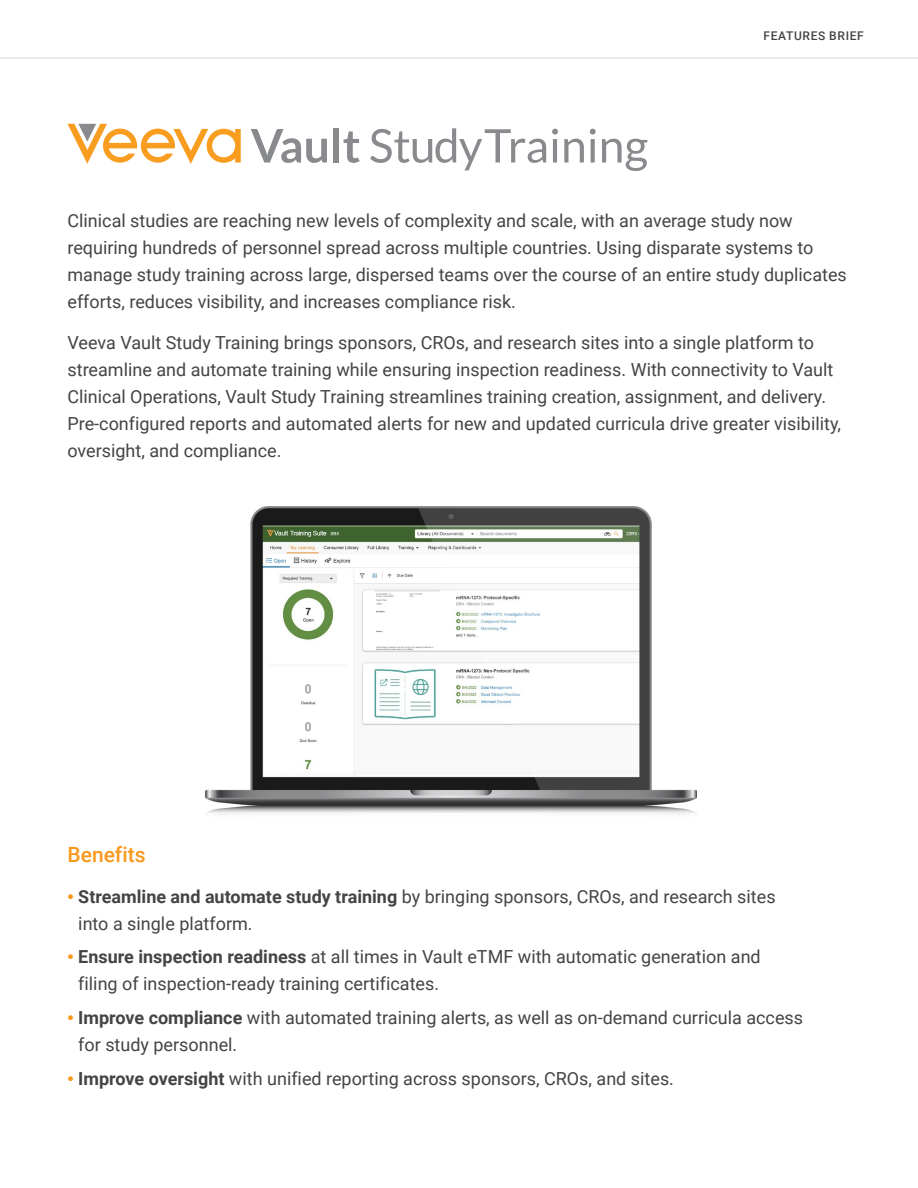
<style>
.page{position:relative;width:918px;height:1188px;background:#fff}
.page>*{position:absolute;margin:0;border:0;box-sizing:border-box;transform-origin:0 0}
.t1{font:500 21px "Roboto";color:#f8991d}
.t2{font:18px/27px "Roboto";color:#444}
.t3{font:500 12px "Roboto";letter-spacing:.055em;color:#444}
.s1{font-family:"Arial MT Std";font-weight:500;color:#f8991d}
.s2{font-weight:700}
</style>
<div class="page">
<hr style="left:0;top:58px;width:918px;height:1px;background:#d9d9d9">
<img style="left:206px;top:507px;width:491px;height:308px">
<svg style="left:68px;top:124px;width:173px;height:40px"></svg>
<svg style="left:370px;top:128px;width:176px;height:42px"></svg>
<svg style="left:552px;top:129px;width:6px;height:34px"></svg>
<svg style="left:564px;top:139px;width:20px;height:24px"></svg>
<svg style="left:590px;top:129px;width:6px;height:34px"></svg>
<svg style="left:602px;top:139px;width:45px;height:32px"></svg>
<svg style="left:251px;top:129px;width:76px;height:34px"></svg>
<div style="left:333px;top:128px;width:6px;height:35px;background:#888a8d"></div>
<svg style="left:344px;top:131px;width:16px;height:32px"></svg>
<p class="t3" style="left:764px;top:27px;width:102px">FEATURES BRIEF</p>
<p class="t2" style="left:68px;top:207px;width:781px">Clinical studies are reaching new levels of complexity and scale, with an average study now requiring hundreds of personnel spread across multiple countries. Using disparate systems to manage study training across large, dispersed teams over the course of an entire study duplicates efforts, reduces visibility, and increases compliance risk.</p>
<p class="t2" style="left:68px;top:328px;width:775px">Veeva Vault Study Training brings sponsors, CROs, and research sites into a single platform to streamline and automate training while ensuring inspection readiness. With connectivity to Vault Clinical Operations, Vault Study Training streamlines training creation, assignment, and delivery.<br>Pre-configured reports and automated alerts for new and updated curricula drive greater visibility, oversight, and compliance.</p>
<p class="t1" style="left:68px;top:840px;width:80px">Benefits</p>
<p class="t2" style="left:78px;top:882px;width:699px;text-indent:-11px"><span class="s1">•</span> <span class="s2">Streamline and automate study training</span> by bringing sponsors, CROs, and research sites into a single platform.</p>
<p class="t2" style="left:78px;top:943px;width:684px;text-indent:-11px"><span class="s1">•</span> <span class="s2">Ensure inspection readiness</span> at all times in Vault eTMF with automatic generation and filing of inspection-ready training certificates.</p>
<p class="t2" style="left:78px;top:1004px;width:726px;text-indent:-11px"><span class="s1">•</span> <span class="s2">Improve compliance</span> with automated training alerts, as well as on-demand curricula access for study personnel.</p>
<p class="t2" style="left:67px;top:1064px;width:608px"><span class="s1">•</span> <span class="s2">Improve oversight</span> with unified reporting across sponsors, CROs, and sites.</p>
</div>
